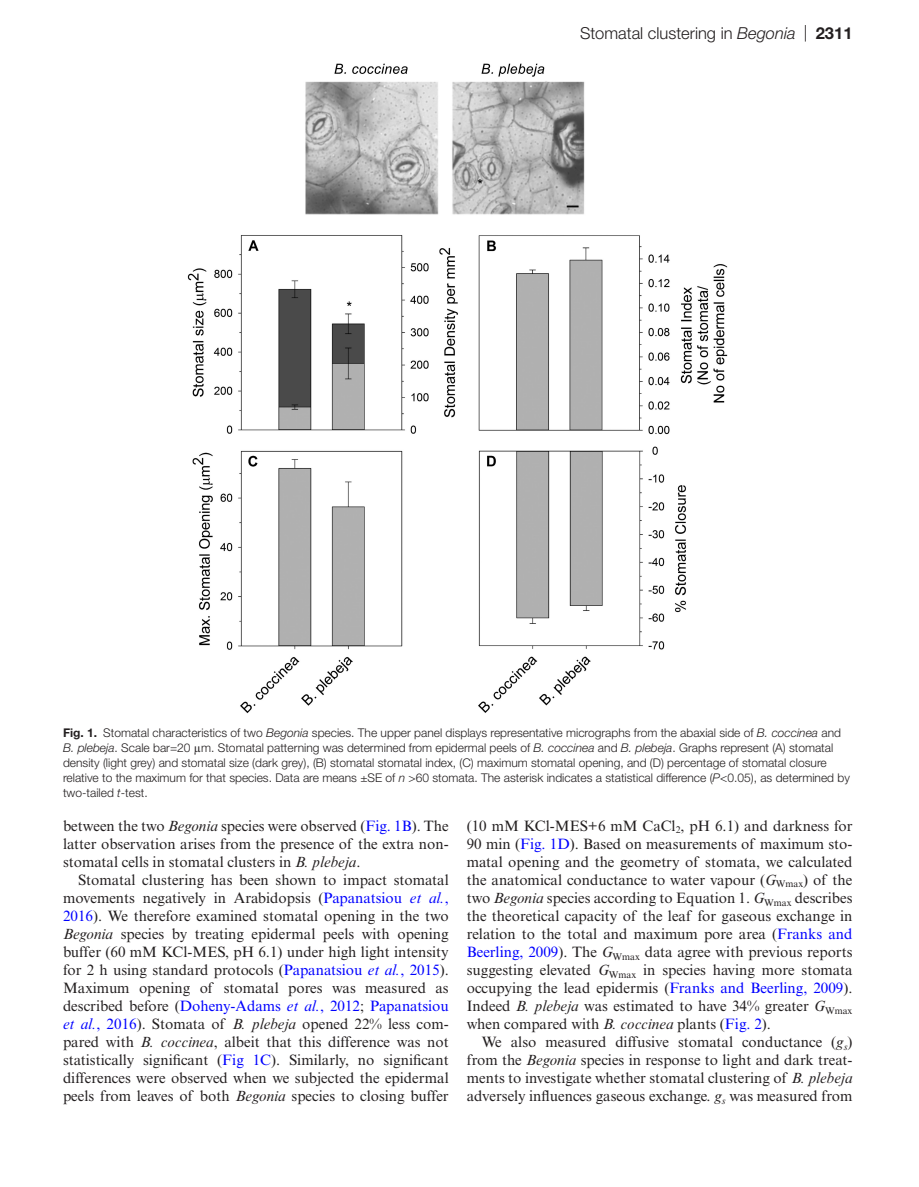
<style>
.page{position:relative;width:919px;height:1187px;background:#fff}
.page>*{position:absolute;margin:0;border:0;box-sizing:border-box;transform-origin:0 0}
.t1{font:300 16.5px "Helvetica Neue LT Std";color:#231f20}
.t2{font:15px/18px "Times New Roman MT Std";color:#231f20;text-align:justify}
.t3{font:300 12px/15px "Helvetica Neue LT Std";color:#231f20}
.s1{font-style:italic}
.s2{font-weight:700}
.s3{font-family:"Gandhari Unicode";font-weight:400}
.s4{color:#00f}
.s5{font-style:italic;color:#00f}
</style>
<div class="page">
<img style="left:188px;top:63px;width:540px;height:650px">
<p class="t1" style="left:580px;top:23px;width:274px">Stomatal clustering in <span class="s1">Begonia</span> | <span class="s2">2311</span></p>
<p class="t3" style="left:63px;top:725px;width:788px"><span class="s2">Fig. 1.</span> Stomatal characteristics of two <span class="s1">Begonia</span> species. The upper panel displays representative micrographs from the abaxial side of <span class="s1">B. coccinea</span> and <span class="s1">B. plebeja</span>. Scale bar=20 <span class="s3">μ</span>m. Stomatal patterning was determined from epidermal peels of <span class="s1">B. coccinea</span> and <span class="s1">B. plebeja</span>. Graphs represent (A) stomatal density (light grey) and stomatal size (dark grey), (B) stomatal stomatal index, (C) maximum stomatal opening, and (D) percentage of stomatal closure relative to the maximum for that species. Data are means ±SE of <span class="s1">n</span> &gt;60 stomata. The asterisk indicates a statistical difference (<span class="s1">P</span>&lt;0.05), as determined by two-tailed <span class="s1">t</span>-test.</p>
<p class="t2" style="left:63px;top:816px;width:387px">between the two <span class="s1">Begonia</span> species were observed (<span class="s4">Fig. 1B</span>). The latter observation arises from the presence of the extra non&shy;stomatal cells in stomatal clusters in <span class="s1">B. plebeja</span>.</p>
<p class="t2" style="left:63px;top:870px;width:387px;text-indent:15px">Stomatal clustering has been shown to impact stomatal movements negatively in Arabidopsis (<span class="s4">Papanatsiou</span> <span class="s5">et al.</span><span class="s4">, 2016</span>). We therefore examined stomatal opening in the two <span class="s1">Begonia</span> species by treating epidermal peels with opening buffer (60 mM KCl-MES, pH 6.1) under high light intensity for 2 h using standard protocols (<span class="s4">Papanatsiou</span> <span class="s5">et al.</span><span class="s4">, 2015</span>).<br>Maximum opening of stomatal pores was measured as described before (<span class="s4">Doheny-Adams</span> <span class="s5">et al.</span><span class="s4">, 2012</span>; <span class="s4">Papanatsiou </span><span class="s5">et al.</span><span class="s4">, 2016</span>). Stomata of <span class="s1">B. plebeja</span> opened 22% less com&shy;pared with <span class="s1">B. coccinea</span>, albeit that this difference was not statistically significant (<span class="s4">Fig 1C</span>). Similarly, no significant differences were observed when we subjected the epidermal peels from leaves of both <span class="s1">Begonia</span> species to closing buffer</p>
<p class="t2" style="left:466px;top:816px;width:387px">(10 mM KCl-MES+6 mM CaCl<sub>2</sub>, pH 6.1) and darkness for 90 min (<span class="s4">Fig. 1D</span>). Based on measurements of maximum sto&shy;matal opening and the geometry of stomata, we calculated the anatomical conductance to water vapour (<span class="s1">G</span><sub>Wmax</sub>) of the two <span class="s1">Begonia</span> species according to Equation 1. <span class="s1">G</span><sub>Wmax</sub> describes the theoretical capacity of the leaf for gaseous exchange in relation to the total and maximum pore area (<span class="s4">Franks and Beerling, 2009</span>). The <span class="s1">G</span><sub>Wmax</sub> data agree with previous reports suggesting elevated <span class="s1">G</span><sub>Wmax</sub> in species having more stomata occupying the lead epidermis (<span class="s4">Franks and Beerling, 2009</span>).<br>Indeed <span class="s1">B. plebeja</span> was estimated to have 34% greater <span class="s1">G</span><sub>Wmax </sub>when compared with <span class="s1">B. coccinea</span> plants (<span class="s4">Fig. 2</span>).</p>
<p class="t2" style="left:466px;top:1032px;width:387px;text-indent:15px">We also measured diffusive stomatal conductance (<span class="s1">g</span><sub>s</sub>) from the <span class="s1">Begonia</span> species in response to light and dark treat&shy;ments to investigate whether stomatal clustering of <span class="s1">B. plebeja </span>adversely influences gaseous exchange. <span class="s1">g</span><sub>s</sub> was measured from</p>
</div>
